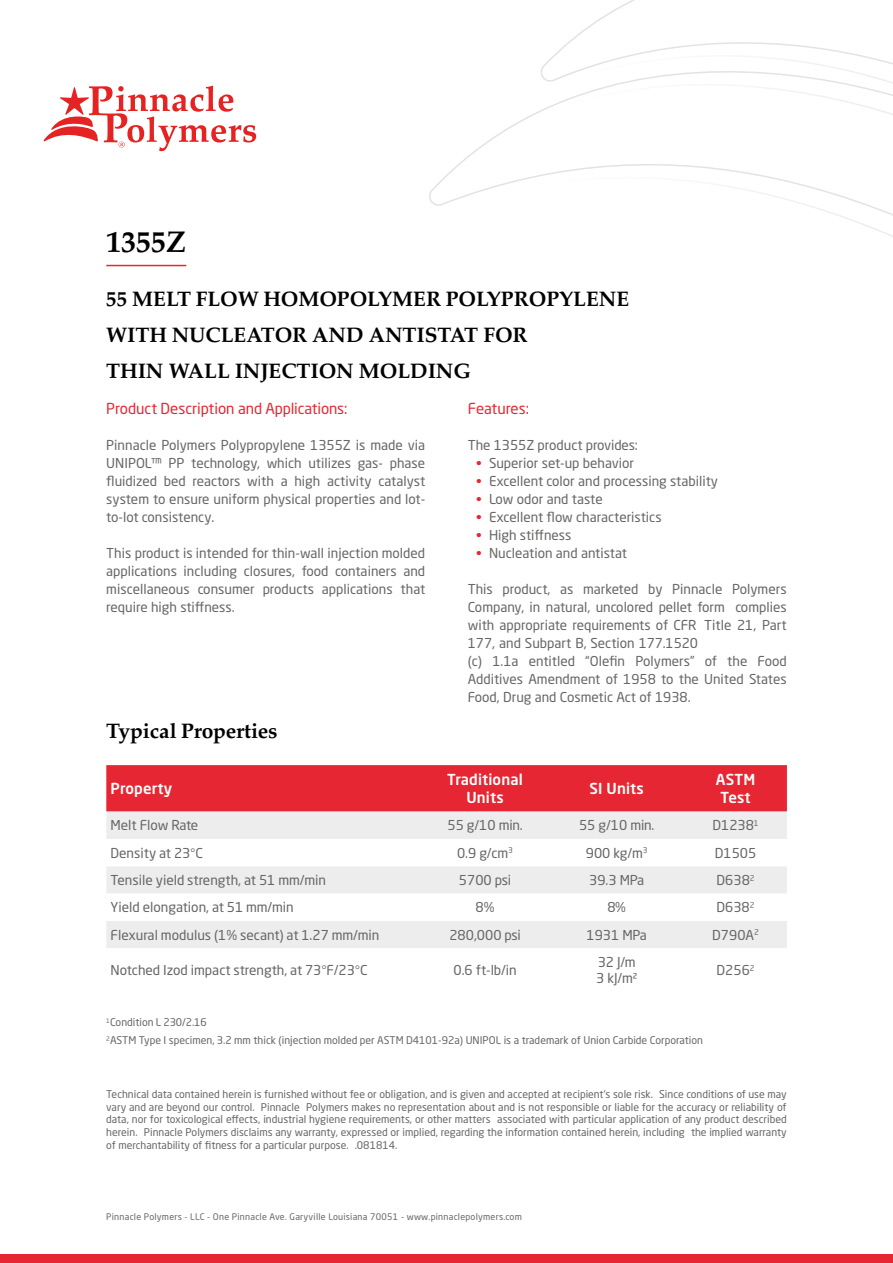
<style>
.page{position:relative;width:893px;height:1263px;background:#fff}
.page>*{position:absolute;margin:0;border:0;box-sizing:border-box;transform-origin:0 0}
.t1{font:700 30px "Palatino";color:#000}
.t2{font:700 21px/36px "Palatino";color:#000}
.t3{font:15px "Neo Sans Pro";color:#e62733}
.t4{font:500 15px/18px "Neo Sans Pro";letter-spacing:.01em;color:#fff;text-align:center}
.t5{font:13.5px/18px "Neo Sans Pro";color:#666665;text-align:justify}
.t6{font:10.5px/12.6px "Neo Sans Pro";color:#666665;text-align:justify}
.t7{font:9px "Neo Sans Pro";letter-spacing:.025em;color:#666665}
.s1{color:#e62733}
</style>
<div class="page">
<svg style="left:44px;top:86px;width:212px;height:65px"></svg>
<svg style="left:429px;top:0;width:464px;height:237px"></svg>
<div style="left:0;top:1254px;width:893px;height:9px;background:#e62733"></div>
<hr style="left:106px;top:265px;width:80px;height:1px;background:#e62733">
<div style="left:106px;top:765px;width:681px;height:47px;background:#e62733"></div>
<div style="left:106px;top:812px;width:681px;height:27px;background:#ededed"></div>
<svg style="left:106px;top:867px;width:681px;height:81px;fill:#ededed"></svg>
<h1 class="t1" style="left:106px;top:216px;width:82px">1355Z</h1>
<h2 class="t2" style="left:106px;top:280px;width:524px">55 MELT FLOW HOMOPOLYMER POLYPROPYLENE<br>WITH NUCLEATOR AND ANTISTAT FOR<br>THIN WALL INJECTION MOLDING</h2>
<p class="t3" style="left:106px;top:399px;width:243px">Product Description and Applications:</p>
<p class="t5" style="left:106px;top:436px;width:320px">Pinnacle Polymers Polypropylene 1355Z is made via UNIPOL™ PP technology, which utilizes gas- phase fluidized bed reactors with a high activity catalyst system to ensure uniform physical properties and lot&shy;to-lot consistency.</p>
<p class="t5" style="left:106px;top:544px;width:320px">This product is intended for thin-wall injection molded applications including closures, food containers and miscellaneous consumer products applications that require high stiffness.</p>
<p class="t3" style="left:468px;top:399px;width:63px">Features:</p>
<p class="t5" style="left:468px;top:436px;width:172px">The 1355Z product provides:</p>
<p class="t5" style="left:476px;top:454px;width:159px"><span class="s1">•</span> Superior set-up behavior</p>
<p class="t5" style="left:476px;top:472px;width:243px"><span class="s1">•</span> Excellent color and processing stability</p>
<p class="t5" style="left:476px;top:490px;width:128px"><span class="s1">•</span> Low odor and taste</p>
<p class="t5" style="left:476px;top:508px;width:187px"><span class="s1">•</span> Excellent flow characteristics</p>
<p class="t5" style="left:476px;top:526px;width:97px"><span class="s1">•</span> High stiffness</p>
<p class="t5" style="left:476px;top:544px;width:152px"><span class="s1">•</span> Nucleation and antistat</p>
<p class="t5" style="left:468px;top:580px;width:320px;text-align:left">This product, as marketed by Pinnacle Polymers Company, in natural, uncolored pellet form complies with appropriate requirements of CFR Title 21, Part 177, and Subpart B, Section 177.1520<br>(c) 1.1a entitled “Olefin Polymers” of the Food Additives Amendment of 1958 to the United States Food, Drug and Cosmetic Act of 1938.</p>
<h2 class="t2" style="left:106px;top:712px;width:173px">Typical Properties</h2>
<p class="t4" style="left:111px;top:779px;width:63px">Property</p>
<p class="t4" style="left:447px;top:770px;width:77px">Traditional<br>Units</p>
<p class="t4" style="left:589px;top:779px;width:56px">SI Units</p>
<p class="t4" style="left:716px;top:770px;width:41px">ASTM<br>Test</p>
<p class="t5" style="left:111px;top:816px;width:89px">Melt Flow Rate</p>
<p class="t5" style="left:447px;top:816px;width:77px">55 g/10 min.</p>
<p class="t5" style="left:579px;top:816px;width:77px">55 g/10 min.</p>
<p class="t5" style="left:712px;top:816px;width:48px">D1238<sup>1</sup></p>
<p class="t5" style="left:111px;top:844px;width:94px">Density at 23 C</p>
<p class="t5" style="left:457px;top:844px;width:58px">0.9 g/cm<sup>3</sup></p>
<p class="t5" style="left:586px;top:844px;width:63px">900 kg/m<sup>3</sup></p>
<p class="t5" style="left:715px;top:844px;width:43px">D1505</p>
<p class="t5" style="left:111px;top:871px;width:217px">Tensile yield strength, at 51 mm/min</p>
<p class="t5" style="left:459px;top:871px;width:54px">5700 psi</p>
<p class="t5" style="left:589px;top:871px;width:57px">39.3 MPa</p>
<p class="t5" style="left:716px;top:871px;width:40px">D638<sup>2</sup></p>
<p class="t5" style="left:111px;top:898px;width:185px">Yield elongation, at 51 mm/min</p>
<p class="t5" style="left:476px;top:898px;width:20px">8%</p>
<p class="t5" style="left:607px;top:898px;width:20px">8%</p>
<p class="t5" style="left:716px;top:898px;width:40px">D638<sup>2</sup></p>
<p class="t5" style="left:111px;top:926px;width:270px">Flexural modulus (1% secant) at 1.27 mm/min</p>
<p class="t5" style="left:449px;top:926px;width:73px">280,000 psi</p>
<p class="t5" style="left:586px;top:926px;width:62px">1931 MPa</p>
<p class="t5" style="left:712px;top:926px;width:48px">D790A<sup>2</sup></p>
<p class="t5" style="left:111px;top:961px;width:258px">Notched Izod impact strength, at 73 F/23 C</p>
<p class="t5" style="left:453px;top:961px;width:65px">0.6 ft-lb/in</p>
<p class="t5" style="left:596px;top:954px;width:43px;line-height:16.2px">32 J/m<br>3 kJ/m²</p>
<p class="t5" style="left:716px;top:961px;width:40px">D256<sup>2</sup></p>
<p class="t6" style="left:106px;top:1013px;width:598px;line-height:18px"><sup>1</sup>Condition L 230/2.16<br><sup>2</sup>ASTM Type I specimen, 3.2 mm thick (injection molded per ASTM D4101-92a) UNIPOL is a trademark of Union Carbide Corporation</p>
<p class="t6" style="left:106px;top:1088px;width:682px">Technical data contained herein is furnished without fee or obligation, and is given and accepted at recipient’s sole risk. Since conditions of use may vary and are beyond our control. Pinnacle Polymers makes no representation about and is not responsible or liable for the accuracy or reliability of data, nor for toxicological effects, industrial hygiene requirements, or other matters associated with particular application of any product described herein. Pinnacle Polymers disclaims any warranty, expressed or implied, regarding the information contained herein, including the implied warranty of merchantability of fitness for a particular purpose. .081814.</p>
<p class="t7" style="left:106px;top:1211px;width:417px">Pinnacle Polymers - LLC - One Pinnacle Ave. Garyville Louisiana 70051 - www.pinnaclepolymers.com</p>
</div>
